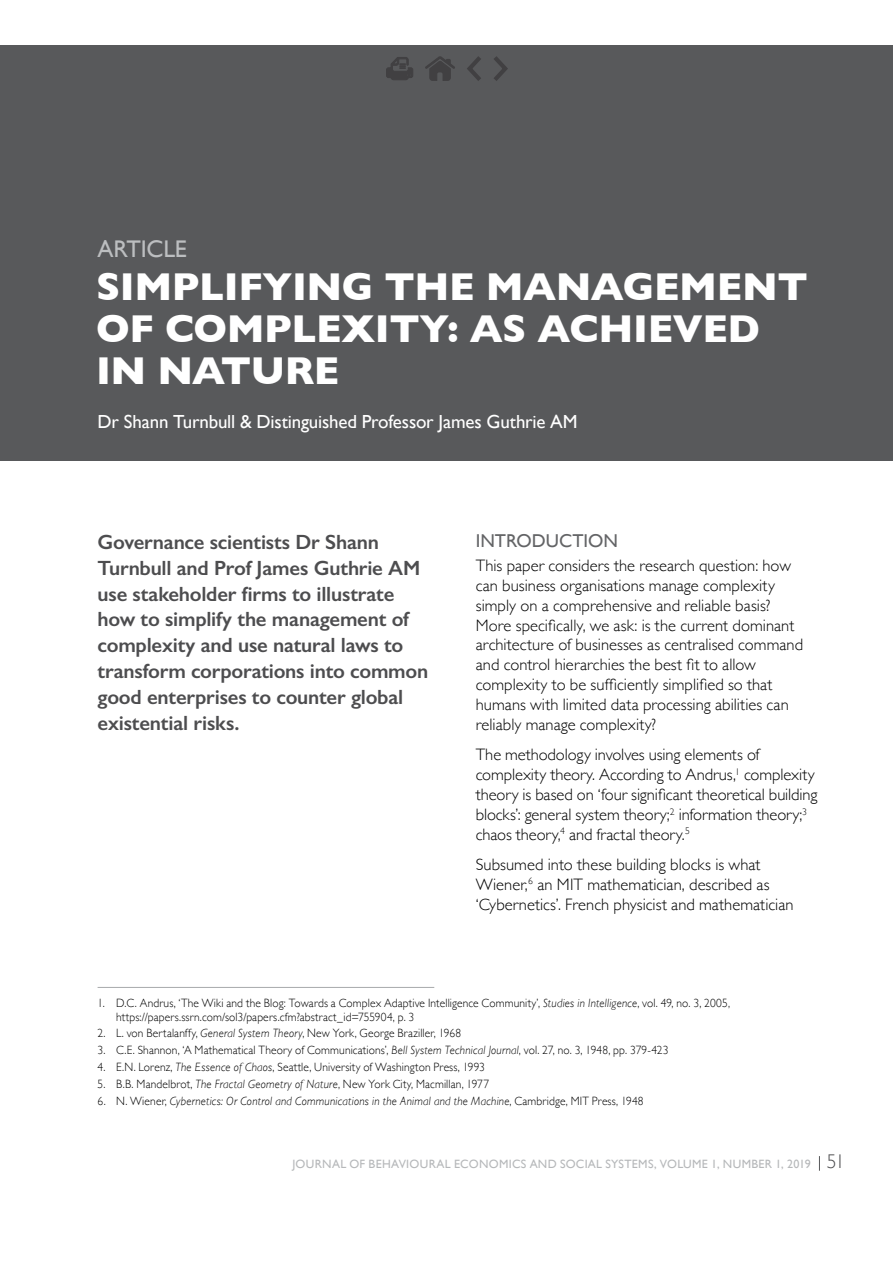
<style>
.page{position:relative;width:893px;height:1263px;background:#fff}
.page>*{position:absolute;margin:0;border:0;box-sizing:border-box;transform-origin:0 0}
.t1{font:700 39.6px/42.2px "Gill Sans";letter-spacing:-.01em;color:#fff}
.t2{font:24.15px "Gill Sans";letter-spacing:-.015em;color:#bcbec0}
.t3{font:600 20.7px/25.8px "Gill Sans";letter-spacing:-.01em;color:#4d4d4f}
.t4{font:18.9px "Gill Sans";letter-spacing:-.01em;color:#fff}
.t5{font:18.6px "Gill Sans";color:#636466}
.t6{font:300 16.5px/20px "Gill Sans";color:#000}
.t7{font:300 12px/13.5px "Gill Sans";letter-spacing:.01em;color:#000;scale:.95 1}
.t8{font:italic 300 12px "Gill Sans";letter-spacing:.02em;color:#000;scale:.95 1}
.t9{font:12px "Gill Sans";letter-spacing:.025em;color:#b6b8ba}
.s1{font-style:italic}
.s2{font-style:normal}
.s3{font-weight:300;font-size:19.8px;color:#4d4d4f}
</style>
<div class="page">
<svg style="left:819px;top:1156px;width:1px;height:15px"></svg>
<div style="left:0;top:46px;width:893px;height:415px;background:#58595b"></div>
<svg style="left:467px;top:56px;width:41px;height:25px"></svg>
<svg style="left:425px;top:56px;width:30px;height:25px"></svg>
<svg style="left:386px;top:57px;width:27px;height:23px"></svg>
<hr style="left:98px;top:987px;width:336px;height:1px;background:#a7a9ac">
<h2 class="t2" style="left:98px;top:235px;width:91px">ARTICLE</h2>
<h1 class="t1" style="left:96px;top:264px;width:713px">SIMPLIFYING THE MANAGEMENT<br>OF COMPLEXITY: AS ACHIEVED<br>IN NATURE</h1>
<p class="t4" style="left:98px;top:411px;width:482px">Dr Shann Turnbull &amp; Distinguished Professor James Guthrie AM</p>
<p class="t3" style="left:98px;top:529px;width:332px">Governance scientists Dr Shann<br>Turnbull and Prof James Guthrie AM use stakeholder firms to illustrate how to simplify the management of complexity and use natural laws to transform corporations into common good enterprises to counter global existential risks.</p>
<p class="t5" style="left:476px;top:529px;width:144px">INTRODUCTION</p>
<p class="t6" style="left:476px;top:554px;width:329px">This paper considers the research question: how can business organisations manage complexity simply on a comprehensive and reliable basis?<br>More specifically, we ask: is the current dominant architecture of businesses as centralised command and control hierarchies the best fit to allow complexity to be sufficiently simplified so that humans with limited data processing abilities can reliably manage complexity?</p>
<p class="t6" style="left:476px;top:744px;width:343px">The methodology involves using elements of complexity theory. According to Andrus,<sup>1</sup> complexity theory is based on ‘four significant theoretical building blocks’: general system theory;<sup>2</sup> information theory;<sup>3 </sup>chaos theory,<sup>4</sup> and fractal theory.<sup>5</sup></p>
<p class="t6" style="left:476px;top:853px;width:319px">Subsumed into these building blocks is what<br>Wiener,<sup>6</sup> an MIT mathematician, described as ‘Cybernetics’. French physicist and mathematician</p>
<p class="t7" style="left:116px;top:996px;width:648px;text-indent:-19px">1. D.C. Andrus, ‘The Wiki and the Blog: Towards a Complex Adaptive Intelligence Community’, <span class="s1">Studies in Intelligence</span>, vol. 49, no. 3, 2005, https://papers.ssrn.com/sol3/papers.cfm?abstract_id=755904, p. 3</p>
<p class="t7" style="left:98px;top:1026px;width:384px">2. L. von Bertalanffy, <span class="s1">General System Theory</span>, New York, George Braziller, 1968</p>
<p class="t7" style="left:98px;top:1043px;width:602px">3. C.E. Shannon, ‘A Mathematical Theory of Communications’, <span class="s1">Bell System Technical Journal</span>, vol. 27, no. 3, 1948, pp. 379-423</p>
<p class="t7" style="left:98px;top:1060px;width:409px">4. E.N. Lorenz, <span class="s1">The Essence of Chaos</span>, Seattle, University of Washington Press, 1993</p>
<p class="t7" style="left:98px;top:1077px;width:414px">5. B.B. Mandelbrot, <span class="s1">The Fractal Geometry of Nature</span>, New York City, Macmillan, 1977</p>
<p class="t8" style="left:98px;top:1094px;width:576px"><span class="s2">6. N. Wiener,</span> Cybernetics: Or Control and Communications in the Animal and the Machine<span class="s2">, Cambridge, MIT Press, 1948</span></p>
<p class="t9" style="left:292px;top:1157px;width:554px">JOURNAL OF BEHAVIOURAL ECONOMICS AND SOCIAL SYSTEMS, VOLUME 1, NUMBER 1, 2019 <span class="s3">51</span></p>
</div>
